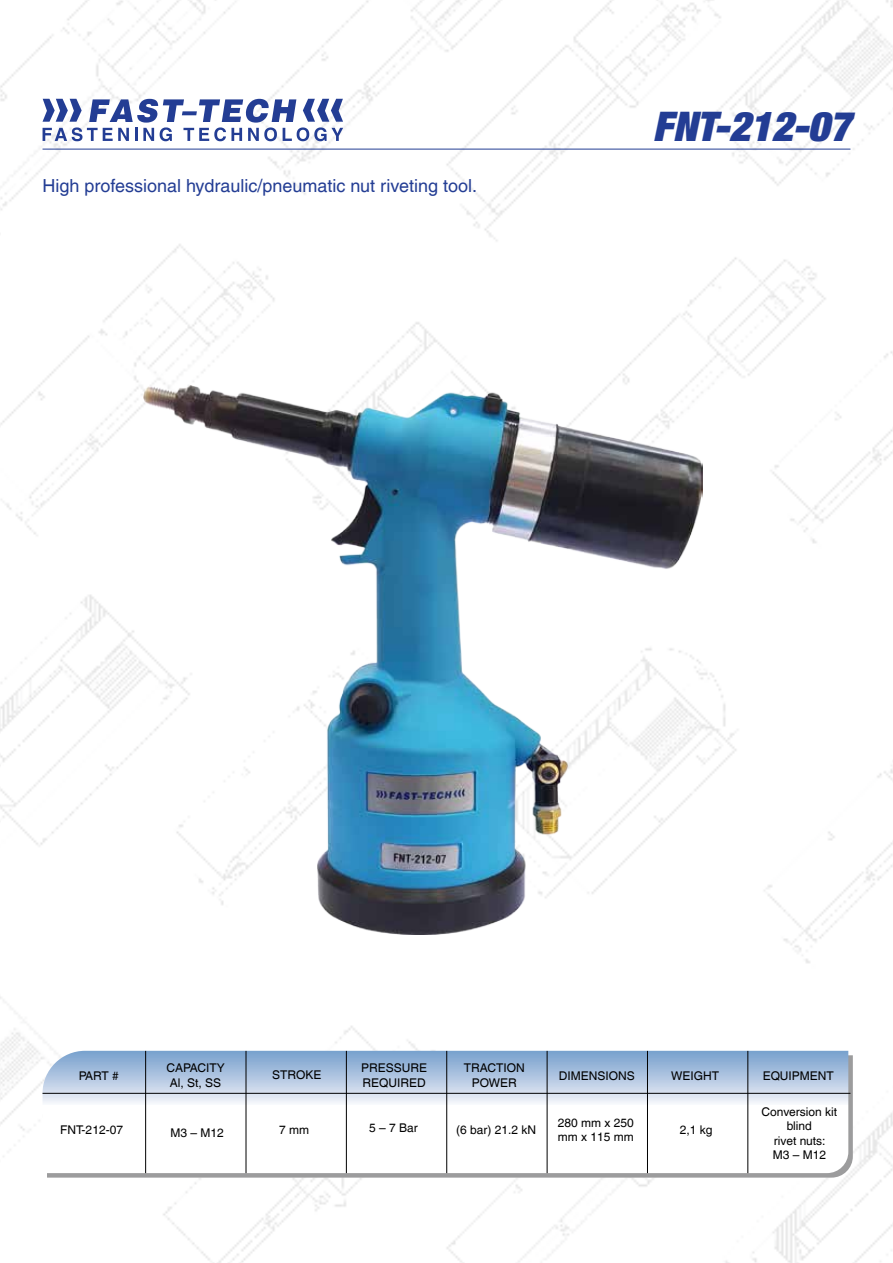
<style>
.page{position:relative;width:893px;height:1263px;background:#fff}
.page>*{position:absolute;margin:0;border:0;box-sizing:border-box;transform-origin:0 0}
.t1{font:italic 900 condensed 40.95px "Helvetica Neue LT Pro";color:#233d94}
.t2{font:18px "Helvetica LT Com";color:#233d94}
.t3{font:12px/14.4px "Helvetica LT Com";color:#000}
</style>
<div class="page">
<img style="left:0;top:0;width:893px;height:1263px">
<svg style="left:43px;top:99px;width:300px;height:42px"></svg>
<hr style="left:43px;top:149px;width:807px;height:1px;background:#233d94">
<svg style="left:47px;top:1055px;width:806px;height:122px;background:#a1a1a2"></svg>
<svg style="left:43px;top:1051px;width:805px;height:122px"></svg>
<hr style="left:145px;top:1051px;width:1px;height:122px;background:#000">
<hr style="left:346px;top:1051px;width:1px;height:122px;background:#000">
<hr style="left:246px;top:1051px;width:1px;height:122px;background:#000">
<hr style="left:446px;top:1051px;width:1px;height:122px;background:#000">
<hr style="left:547px;top:1051px;width:1px;height:122px;background:#000">
<hr style="left:647px;top:1051px;width:1px;height:122px;background:#000">
<hr style="left:747px;top:1051px;width:1px;height:122px;background:#000">
<hr style="left:43px;top:1093px;width:807px;height:1px;background:#000">
<img style="left:144px;top:385px;width:559px;height:550px">
<h2 class="t2" style="left:43px;top:175px;width:436px">High professional hydraulic/pneumatic nut riveting tool.</h2>
<h1 class="t1" style="left:653px;top:100px;width:199px">FNT-212-07</h1>
<p class="t3" style="left:167px;top:1060px;width:60px;line-height:15px">CAPACITY<br>Al, St, SS</p>
<p class="t3" style="left:361px;top:1060px;width:68px;line-height:15px">PRESSURE<br>REQUIRED</p>
<p class="t3" style="left:464px;top:1060px;width:62px;line-height:15px;text-align:center">TRACTION<br>POWER</p>
<p class="t3" style="left:79px;top:1068px;width:42px">PART #</p>
<p class="t3" style="left:272px;top:1067px;width:51px">STROKE</p>
<p class="t3" style="left:559px;top:1068px;width:78px">DIMENSIONS</p>
<p class="t3" style="left:671px;top:1068px;width:49px">WEIGHT</p>
<p class="t3" style="left:763px;top:1068px;width:73px">EQUIPMENT</p>
<p class="t3" style="left:558px;top:1115px;width:78px">280 mm x 250 mm x 115 mm</p>
<p class="t3" style="left:369px;top:1120px;width:50px">5 – 7 Bar</p>
<p class="t3" style="left:456px;top:1122px;width:82px">(6 bar) 21.2 kN</p>
<p class="t3" style="left:60px;top:1122px;width:65px">FNT-212-07</p>
<p class="t3" style="left:171px;top:1125px;width:55px">M3 – M12</p>
<p class="t3" style="left:279px;top:1122px;width:31px">7 mm</p>
<p class="t3" style="left:680px;top:1122px;width:34px">2,1 kg</p>
<p class="t3" style="left:762px;top:1104px;width:77px;text-align:center">Conversion kit blind<br>rivet nuts:<br>M3 – M12</p>
</div>
